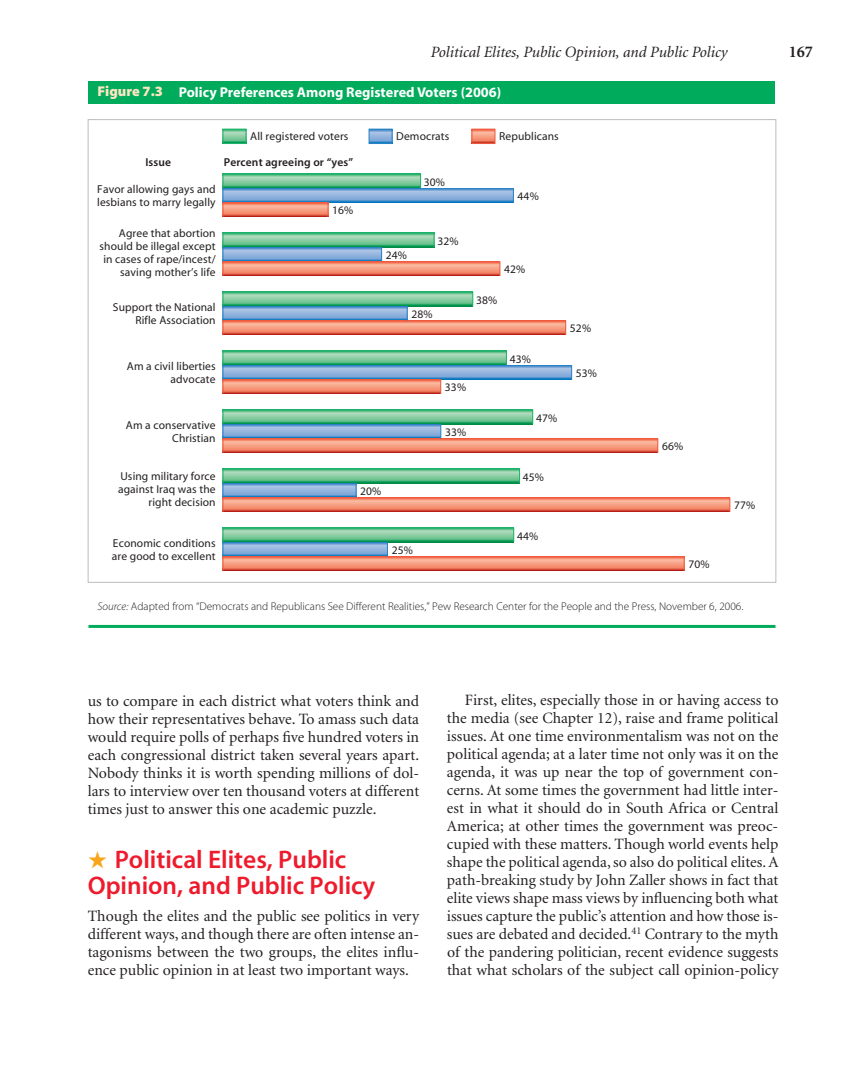
<style>
.page{position:relative;width:864px;height:1080px;background:#fff}
.page>*{position:absolute;margin:0;border:0;box-sizing:border-box;transform-origin:0 0}
.t1{font:25.5px/25.5px "Myriad Sem";color:#ee1b2d}
.t2{font:700 16.5px "Minion";color:#231f20}
.t3{font:15.75px/18px "Minion";color:#231f20;text-align:justify}
.t4{font:italic 15.75px "Minion";color:#231f20}
.t5{font:700 14.25px "Myriad";color:#fff}
.t6{font:11.55px/12.9px "Myriad";letter-spacing:.01em;color:#231f20;text-align:right}
.t7{font:600 11.55px "Myriad";letter-spacing:.01em;color:#231f20}
.t8{font:11.25px "Myriad Lig";color:#231f20}
.s1{font-family:"Myriad Blk";font-weight:400;color:#fee5c1}
.s2{font-family:"Myriad Lig Itl"}
.s3{color:#f9a51b}
</style>
<div class="page">
<svg style="left:222px;top:129px;width:292px;height:88px"></svg>
<svg style="left:224px;top:233px;width:210px;height:14px;background:#6ec393"></svg>
<svg style="left:224px;top:247px;width:157px;height:15px;background:#81a3cd"></svg>
<svg style="left:224px;top:262px;width:276px;height:14px;background:#ee886e"></svg>
<svg style="left:434px;top:233px;width:1px;height:14px"></svg>
<svg style="left:381px;top:247px;width:1px;height:15px"></svg>
<svg style="left:500px;top:262px;width:1px;height:14px"></svg>
<svg style="left:223px;top:233px;width:1px;height:43px"></svg>
<svg style="left:224px;top:292px;width:248px;height:14px;background:#6fc393"></svg>
<svg style="left:224px;top:306px;width:183px;height:15px;background:#81a3cd"></svg>
<svg style="left:224px;top:321px;width:341px;height:14px;background:#ee886e"></svg>
<svg style="left:472px;top:292px;width:1px;height:14px"></svg>
<svg style="left:407px;top:306px;width:1px;height:15px"></svg>
<svg style="left:565px;top:321px;width:1px;height:14px"></svg>
<svg style="left:223px;top:292px;width:1px;height:43px"></svg>
<svg style="left:224px;top:351px;width:282px;height:14px;background:#6ec393"></svg>
<svg style="left:224px;top:365px;width:347px;height:15px;background:#7ba3d1"></svg>
<svg style="left:224px;top:380px;width:216px;height:14px;background:#ee886e"></svg>
<svg style="left:506px;top:351px;width:1px;height:14px"></svg>
<svg style="left:571px;top:365px;width:1px;height:15px"></svg>
<svg style="left:440px;top:380px;width:1px;height:14px"></svg>
<svg style="left:223px;top:351px;width:1px;height:43px"></svg>
<svg style="left:224px;top:410px;width:308px;height:14px;background:#6ec393"></svg>
<svg style="left:224px;top:424px;width:216px;height:15px;background:#81a3cd"></svg>
<svg style="left:224px;top:439px;width:433px;height:14px;background:#ee886e"></svg>
<svg style="left:532px;top:410px;width:1px;height:14px"></svg>
<svg style="left:440px;top:424px;width:1px;height:15px"></svg>
<svg style="left:657px;top:439px;width:1px;height:14px"></svg>
<svg style="left:223px;top:410px;width:1px;height:43px"></svg>
<svg style="left:224px;top:469px;width:295px;height:14px;background:#6ec393"></svg>
<svg style="left:224px;top:483px;width:132px;height:15px;background:#81a2cd"></svg>
<svg style="left:224px;top:498px;width:506px;height:14px;background:#ee886e"></svg>
<svg style="left:519px;top:469px;width:1px;height:14px"></svg>
<svg style="left:356px;top:483px;width:1px;height:15px"></svg>
<svg style="left:730px;top:498px;width:1px;height:14px"></svg>
<svg style="left:223px;top:469px;width:1px;height:43px"></svg>
<svg style="left:224px;top:528px;width:289px;height:14px;background:#6ec393"></svg>
<svg style="left:224px;top:542px;width:163px;height:14px;background:#79a8d7"></svg>
<svg style="left:224px;top:556px;width:460px;height:15px;background:#ee856b"></svg>
<svg style="left:513px;top:528px;width:1px;height:14px"></svg>
<svg style="left:387px;top:542px;width:1px;height:14px"></svg>
<svg style="left:684px;top:556px;width:1px;height:15px"></svg>
<svg style="left:223px;top:528px;width:1px;height:43px"></svg>
<div style="left:88px;top:81px;width:687px;height:22px;background:#00ab5b"></div>
<hr style="left:88px;top:625px;width:687px;height:3px;background:#00ab5b">
<p class="t4" style="left:431px;top:46px;width:298px">Political Elites, Public Opinion, and Public Policy</p>
<p class="t2" style="left:789px;top:45px;width:26px">167</p>
<p class="t5" style="left:97px;top:86px;width:405px"><span class="s1">Figure 7.3</span> Policy Preferences Among Registered Voters (2006)</p>
<p class="t6" style="left:250px;top:131px;width:100px">All registered voters</p>
<p class="t6" style="left:396px;top:131px;width:55px">Democrats</p>
<p class="t6" style="left:499px;top:131px;width:61px">Republicans</p>
<p class="t7" style="left:145px;top:155px;width:27px">Issue</p>
<p class="t7" style="left:224px;top:155px;width:131px">Percent agreeing or “yes”</p>
<p class="t6" style="left:97px;top:183px;width:120px;text-align:left">Favor allowing gays and lesbians to marry legally</p>
<p class="t6" style="left:332px;top:205px;width:23px">16%</p>
<p class="t6" style="left:424px;top:176px;width:23px">30%</p>
<p class="t6" style="left:100px;top:228px;width:118px">Agree that abortion should be illegal except in cases of rape/incest/ saving mother’s life</p>
<p class="t6" style="left:437px;top:235px;width:23px">32%</p>
<p class="t6" style="left:386px;top:250px;width:23px">24%</p>
<p class="t6" style="left:113px;top:301px;width:104px">Support the National<br>Rifle Association</p>
<p class="t6" style="left:411px;top:309px;width:23px">28%</p>
<p class="t6" style="left:518px;top:191px;width:23px">44%</p>
<p class="t6" style="left:504px;top:264px;width:23px">42%</p>
<p class="t6" style="left:476px;top:294px;width:23px">38%</p>
<p class="t6" style="left:127px;top:360px;width:90px">Am a civil liberties advocate</p>
<p class="t6" style="left:126px;top:419px;width:91px">Am a conservative<br>Christian</p>
<p class="t6" style="left:445px;top:382px;width:23px">33%</p>
<p class="t6" style="left:445px;top:427px;width:23px">33%</p>
<p class="t6" style="left:510px;top:353px;width:23px">43%</p>
<p class="t6" style="left:536px;top:412px;width:23px">47%</p>
<p class="t6" style="left:118px;top:471px;width:99px">Using military force against Iraq was the right decision</p>
<p class="t6" style="left:523px;top:471px;width:23px">45%</p>
<p class="t6" style="left:360px;top:486px;width:23px">20%</p>
<p class="t6" style="left:112px;top:537px;width:105px;text-align:left">Economic conditions are good to excellent</p>
<p class="t6" style="left:392px;top:544px;width:23px">25%</p>
<p class="t6" style="left:517px;top:530px;width:23px">44%</p>
<p class="t6" style="left:570px;top:323px;width:23px">52%</p>
<p class="t6" style="left:576px;top:368px;width:23px">53%</p>
<p class="t6" style="left:662px;top:441px;width:23px">66%</p>
<p class="t6" style="left:688px;top:559px;width:23px">70%</p>
<p class="t6" style="left:734px;top:500px;width:23px">77%</p>
<p class="t8" style="left:97px;top:602px;width:647px"><span class="s2">Source:</span> Adapted from “Democrats and Republicans See Different Realities,” Pew Research Center for the People and the Press, November 6, 2006.</p>
<p class="t3" style="left:88px;top:693px;width:333px">us to compare in each district what voters think and how their representatives behave. To amass such data would require polls of perhaps five hundred voters in each congressional district taken several years apart.<br>Nobody thinks it is worth spending millions of dol&shy;lars to interview over ten thousand voters at different times just to answer this one academic puzzle.</p>
<h1 class="t1" style="left:88px;top:849px;width:289px"><span class="s3">★</span> Political Elites, Public<br>Opinion, and Public Policy</h1>
<p class="t3" style="left:88px;top:908px;width:333px">Though the elites and the public see politics in very different ways, and though there are often intense an&shy;tagonisms between the two groups, the elites influ&shy;ence public opinion in at least two important ways.</p>
<p class="t3" style="left:447px;top:692px;width:333px;text-indent:18px">First, elites, especially those in or having access to the media (see Chapter 12), raise and frame political issues. At one time environmentalism was not on the political agenda; at a later time not only was it on the agenda, it was up near the top of government con&shy;cerns. At some times the government had little inter&shy;est in what it should do in South Africa or Central America; at other times the government was preoc&shy;cupied with these matters. Though world events help shape the political agenda, so also do political elites. A path-breaking study by John Zaller shows in fact that elite views shape mass views by influencing both what issues capture the public’s attention and how those is&shy;sues are debated and decided.<sup>41</sup> Contrary to the myth of the pandering politician, recent evidence suggests that what scholars of the subject call opinion-policy</p>
</div>
